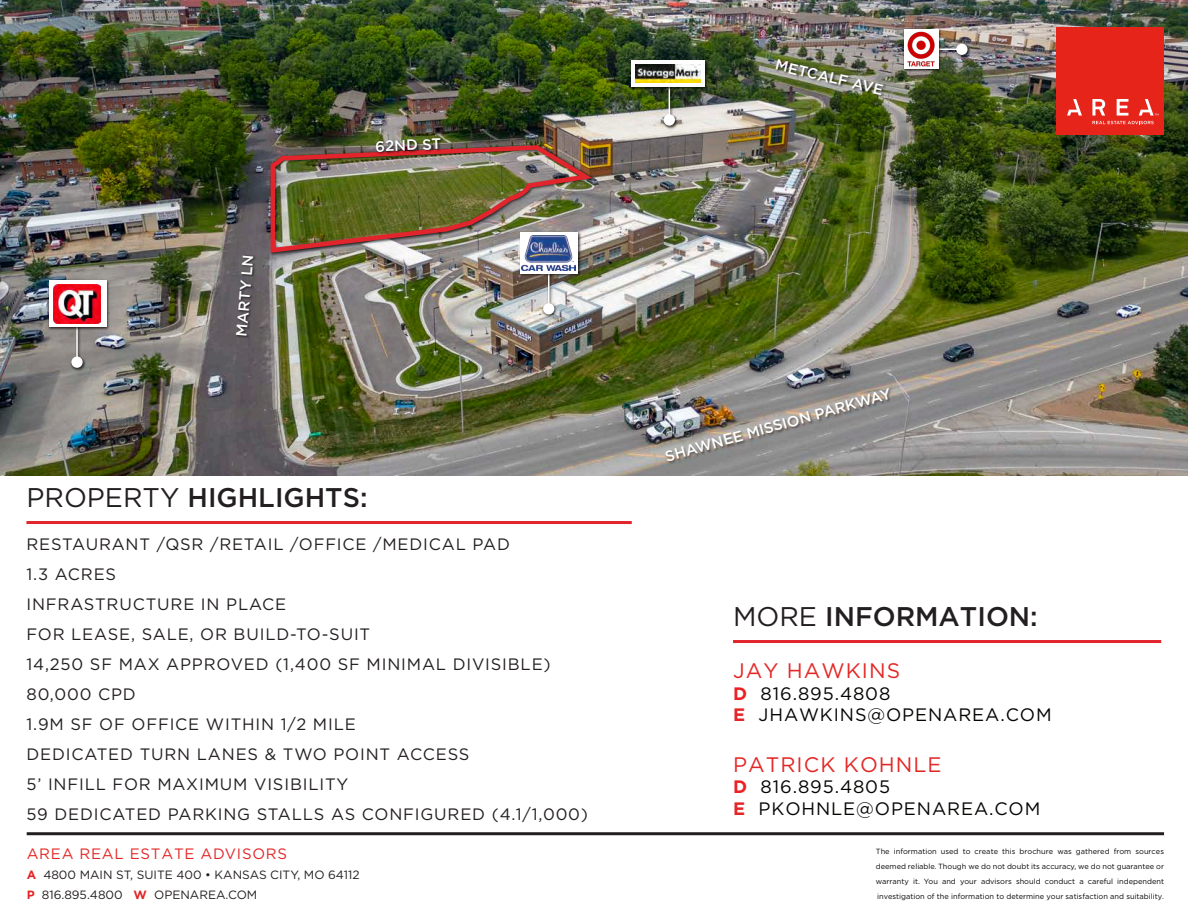
<style>
.page{position:relative;width:1188px;height:918px;background:#fff}
.page>*{position:absolute;margin:0;border:0;box-sizing:border-box;transform-origin:0 0}
.t1{font:500 27px "Gotham";color:#231f20}
.t2{font:21px "Gotham";letter-spacing:.05em;color:#e32726}
.t3{font:18px/21.6px "Gotham";letter-spacing:.05em;color:#040503}
.t4{font:16.5px/30px "Gotham";letter-spacing:.05em;color:#231f20}
.t5{font:500 15px "Gotham";color:#fff}
.t6{font:15px "Gotham";letter-spacing:.05em;color:#e32726}
.t7{font:12px/19.5px "Gotham";color:#231f20}
.t8{font:7.5px/15px "Gotham";color:#050504;text-align:justify}
.s1{font-weight:400}
.s2{color:#e42526}
.s3{font-weight:700;color:#e42526}
.s4{font-weight:700;color:#ee1f23}
</style>
<div class="page">
<img style="left:0;top:0;width:1188px;height:475px">
<hr style="left:26px;top:521px;width:606px;height:3px;background:#e2242c">
<hr style="left:27px;top:832px;width:1137px;height:3px;background:#231f20">
<div style="left:1056px;top:27px;width:108px;height:108px;background:#e72419"></div>
<svg style="left:1067px;top:99px;width:15px;height:17px"></svg>
<svg style="left:1092px;top:99px;width:67px;height:25px"></svg>
<img style="left:661px;top:384px;width:237px;height:86px">
<hr style="left:733px;top:640px;width:428px;height:3px;background:#e2242c">
<img style="left:268px;top:143px;width:331px;height:112px">
<img style="left:69px;top:331px;width:18px;height:41px">
<hr style="left:76px;top:313px;width:2px;height:49px;background:#fff">
<div style="left:71px;top:357px;width:12px;height:11px;background:#fff;border-radius:50%"></div>
<img style="left:47px;top:278px;width:64px;height:53px">
<svg style="left:49px;top:281px;width:57px;height:46px"></svg>
<img style="left:53px;top:285px;width:48px;height:38px">
<img style="left:943px;top:41px;width:29px;height:18px">
<hr style="left:921px;top:49px;width:41px;height:1px;background:#fff">
<div style="left:956px;top:44px;width:12px;height:11px;background:#fff;border-radius:50%"></div>
<img style="left:902px;top:27px;width:41px;height:47px">
<div style="left:904px;top:30px;width:34px;height:39px;background:#fff"></div>
<img style="left:907px;top:31px;width:28px;height:36px">
<img style="left:661px;top:92px;width:19px;height:38px">
<hr style="left:669px;top:70px;width:1px;height:50px;background:#fff">
<div style="left:664px;top:114px;width:11px;height:12px;background:#fff;border-radius:50%"></div>
<img style="left:629px;top:58px;width:81px;height:34px">
<div style="left:632px;top:61px;width:73px;height:26px;background:linear-gradient(to right,#fff,#fff)"></div>
<img style="left:635px;top:65px;width:66px;height:17px">
<img style="left:541px;top:278px;width:18px;height:41px">
<hr style="left:548px;top:259px;width:1px;height:50px;background:#fff">
<div style="left:543px;top:303px;width:11px;height:11px;background:#fff;border-radius:50%"></div>
<img style="left:518px;top:230px;width:65px;height:48px">
<div style="left:521px;top:232px;width:57px;height:41px;background:#fff"></div>
<img style="left:522px;top:236px;width:54px;height:35px">
<img style="left:373px;top:134px;width:74px;height:26px">
<img style="left:232px;top:252px;width:30px;height:89px">
<img style="left:771px;top:55px;width:118px;height:49px">
<p class="t5" style="left:231px;top:335px;width:83px;rotate:-85deg">MARTY LN</p>
<p class="t5" style="left:375px;top:136px;width:68px;rotate:-2deg">62ND ST</p>
<h1 class="t1" style="left:26px;top:480px;width:343px"><span class="s1">PROPERTY</span> HIGHLIGHTS:</h1>
<p class="t4" style="left:26px;top:529px;width:563px">RESTAURANT /QSR /RETAIL /OFFICE /MEDICAL PAD<br>1.3 ACRES<br>INFRASTRUCTURE IN PLACE<br>FOR LEASE, SALE, OR BUILD-TO-SUIT<br>14,250 SF MAX APPROVED (1,400 SF MINIMAL DIVISIBLE)<br>80,000 CPD<br>1.9M SF OF OFFICE WITHIN 1/2 MILE<br>DEDICATED TURN LANES &amp; TWO POINT ACCESS<br>5’ INFILL FOR MAXIMUM VISIBILITY<br>59 DEDICATED PARKING STALLS AS CONFIGURED (4.1/1,000)</p>
<p class="t6" style="left:27px;top:844px;width:262px">AREA REAL ESTATE <span class="s2">ADVISORS</span></p>
<p class="t7" style="left:27px;top:865px;width:334px"><span class="s3">A</span> 4800 MAIN ST, SUITE 400 • KANSAS CITY, MO 64112<br><span class="s3">P</span> 816.895.4800 <span class="s3">W</span> OPENAREA.COM</p>
<p class="t5" style="left:778px;top:55px;width:112px;rotate:13deg">METCALF AVE</p>
<p class="t5" style="left:663px;top:448px;width:235px;rotate:-16deg">SHAWNEE MISSION PARKWAY</p>
<h1 class="t1" style="left:733px;top:599px;width:306px"><span class="s1">MORE</span> INFORMATION:</h1>
<p class="t2" style="left:733px;top:657px;width:169px">JAY HAWKINS</p>
<p class="t3" style="left:733px;top:682px;width:320px"><span class="s4">D</span> 816.895.4808<br><span class="s3">E</span> JHAWKINS@OPENAREA.COM</p>
<p class="t2" style="left:733px;top:751px;width:210px">PATRICK KOHNLE</p>
<p class="t3" style="left:733px;top:776px;width:309px"><span class="s4">D</span> 816.895.4805<br><span class="s3">E</span> PKOHNLE@OPENAREA.COM</p>
<p class="t8" style="left:876px;top:844px;width:290px">The information used to create this brochure was gathered from sources deemed reliable. Though we do not doubt its accuracy, we do not guarantee or warranty it. You and your advisors should conduct a careful independent investigation of the information to determine your satisfaction and suitability.</p>
</div>
